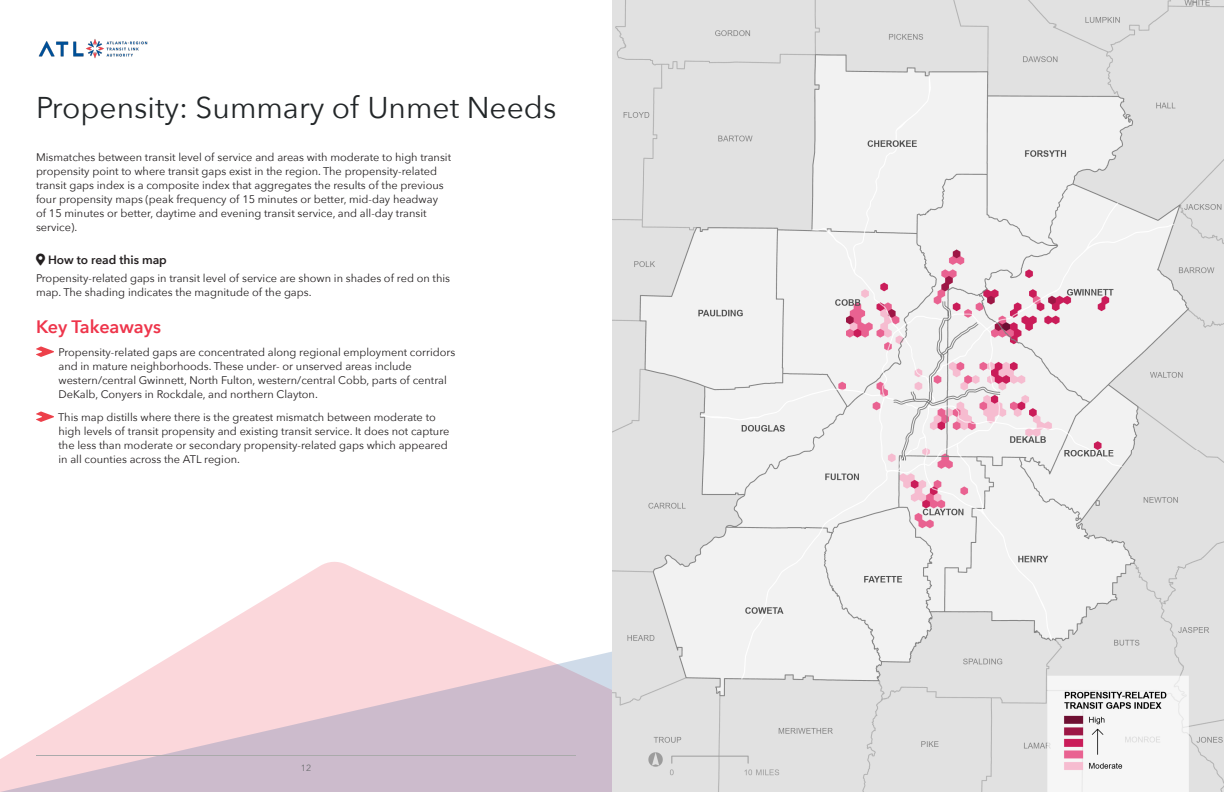
<style>
.page{position:relative;width:1224px;height:792px;background:#fff}
.page>*{position:absolute;margin:0;border:0;box-sizing:border-box;transform-origin:0 0}
.Section_Title{font:30px "Avenir Next";color:#222628}
.Key_Heading{font:600 18px "Avenir Next";color:#ee354b}
.Body_Subhead{font:600 12px "Avenir Next";color:#231f20}
.Body_Text{font:11px/14px "Avenir Next";color:#231f20}
.Takeaways_Text{font:11px/14px "Avenir Next";color:#231f20}
.t1{font:9px "Avenir Next";color:#6c6e70}
</style>
<div class="page">
<svg style="left:0;top:562px;width:612px;height:230px"></svg>
<hr style="left:36px;top:755px;width:540px;height:1px;background:#aaaaab">
<img style="left:38px;top:39px;width:110px;height:20px">
<svg style="left:36px;top:346px;width:18px;height:11px"></svg>
<svg style="left:36px;top:411px;width:18px;height:11px"></svg>
<img style="left:612px;top:0;width:612px;height:792px">
<p class="Section_Title" style="left:36px;top:82px;width:522px">Propensity: Summary of Unmet Needs</p>
<p class="Body_Text" style="left:36px;top:149px;width:417px">Mismatches between transit level of service and areas with moderate to high transit propensity point to where transit gaps exist in the region. The propensity-related transit gaps index is a composite index that aggregates the results of the previous four propensity maps (peak frequency of 15 minutes or better, mid-day headway<br>of 15 minutes or better, daytime and evening transit service, and all-day transit service).</p>
<p class="Body_Subhead" style="left:36px;top:249px;width:132px">●▼ How to read this map</p>
<p class="Body_Text" style="left:36px;top:271px;width:416px">Propensity-related gaps in transit level of service are shown in shades of red on this map. The shading indicates the magnitude of the gaps.</p>
<p class="Key_Heading" style="left:36px;top:311px;width:127px">Key Takeaways</p>
<p class="Takeaways_Text" style="left:58px;top:344px;width:398px">Propensity-related gaps are concentrated along regional employment corridors and in mature neighborhoods. These under- or unserved areas include western/central Gwinnett, North Fulton, western/central Cobb, parts of central DeKalb, Conyers in Rockdale, and northern Clayton.</p>
<p class="Takeaways_Text" style="left:58px;top:409px;width:393px">This map distills where there is the greatest mismatch between moderate to high levels of transit propensity and existing transit service. It does not capture the less than moderate or secondary propensity-related gaps which appeared in all counties across the ATL region.</p>
<p class="t1" style="left:301px;top:760px;width:12px">12</p>
</div>
